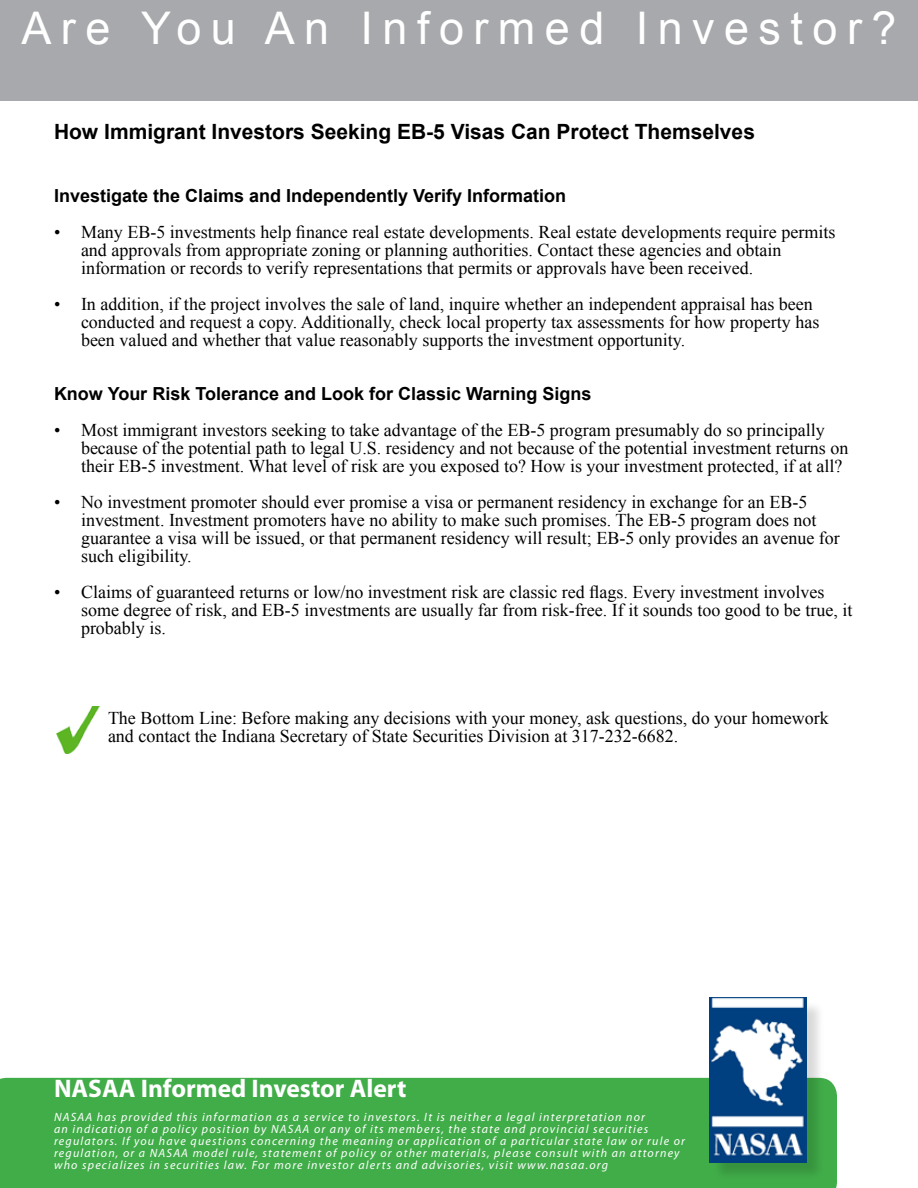
<style>
.page{position:relative;width:918px;height:1188px;background:#fff}
.page>*{position:absolute;margin:0;border:0;box-sizing:border-box;transform-origin:0 0}
.t1{font:45px "Arial";letter-spacing:.21em;color:#fff}
.t2{font:700 25.5px "Myriad Pro";color:#fff}
.t3{font:700 21px "Arial";color:#000}
.t4{font:18px/18px "Times New Roman";color:#000}
.t5{font:700 18px "Arial";color:#000}
.t6{font:italic 12px/12px "Myriad Pro";letter-spacing:.1em;color:#fff}
</style>
<div class="page">
<div style="left:0;top:1078px;width:837px;height:110px;background:#41ad49"></div>
<div style="left:712px;top:1000px;width:113px;height:181px;background:#000;opacity:.15"></div>
<img style="left:710px;top:998px;width:96px;height:164px">
<div style="left:0;top:0;width:918px;height:100px;background:#a7a9ac"></div>
<img style="left:57px;top:706px;width:43px;height:47px">
<h1 class="t1" style="left:21px;top:-2px;width:876px">Are You An Informed Investor?</h1>
<p class="t3" style="left:54px;top:117px;width:703px">How Immigrant Investors Seeking EB-5 Visas Can Protect Themselves</p>
<p class="t5" style="left:54px;top:183px;width:514px">Investigate the Claims and Independently Verify Information</p>
<p class="t4" style="left:81px;top:222px;width:756px;text-indent:-27px">• Many EB-5 investments help finance real estate developments. Real estate developments require permits and approvals from appropriate zoning or planning authorities. Contact these agencies and obtain information or records to verify representations that permits or approvals have been received.</p>
<p class="t4" style="left:81px;top:294px;width:740px;text-indent:-27px">• In addition, if the project involves the sale of land, inquire whether an independent appraisal has been conducted and request a copy. Additionally, check local property tax assessments for how property has been valued and whether that value reasonably supports the investment opportunity.</p>
<p class="t5" style="left:54px;top:381px;width:539px">Know Your Risk Tolerance and Look for Classic Warning Signs</p>
<p class="t4" style="left:81px;top:420px;width:769px;text-indent:-27px">• Most immigrant investors seeking to take advantage of the EB-5 program presumably do so principally because of the potential path to legal U.S. residency and not because of the potential investment returns on their EB-5 investment. What level of risk are you exposed to? How is your investment protected, if at all?</p>
<p class="t4" style="left:81px;top:492px;width:760px;text-indent:-27px">• No investment promoter should ever promise a visa or permanent residency in exchange for an EB-5 investment. Investment promoters have no ability to make such promises. The EB-5 program does not guarantee a visa will be issued, or that permanent residency will result; EB-5 only provides an avenue for such eligibility.</p>
<p class="t4" style="left:81px;top:582px;width:773px;text-indent:-27px">• Claims of guaranteed returns or low/no investment risk are classic red flags. Every investment involves some degree of risk, and EB-5 investments are usually far from risk-free. If it sounds too good to be true, it probably is.</p>
<p class="t4" style="left:108px;top:708px;width:722px">The Bottom Line: Before making any decisions with your money, ask questions, do your homework and contact the Indiana Secretary of State Securities Division at 317-232-6682.</p>
<h2 class="t2" style="left:54px;top:1072px;width:354px">NASAA Informed Investor Alert</h2>
<p class="t6" style="left:54px;top:1111px;width:632px">NASAA has provided this information as a service to investors. It is neither a legal interpretation nor<br>an indication of a policy position by NASAA or any of its members, the state and provincial securities regulators. If you have questions concerning the meaning or application of a particular state law or rule or regulation, or a NASAA model rule, statement of policy or other materials, please consult with an attorney who specializes in securities law. For more investor alerts and advisories, visit www.nasaa.org</p>
</div>
